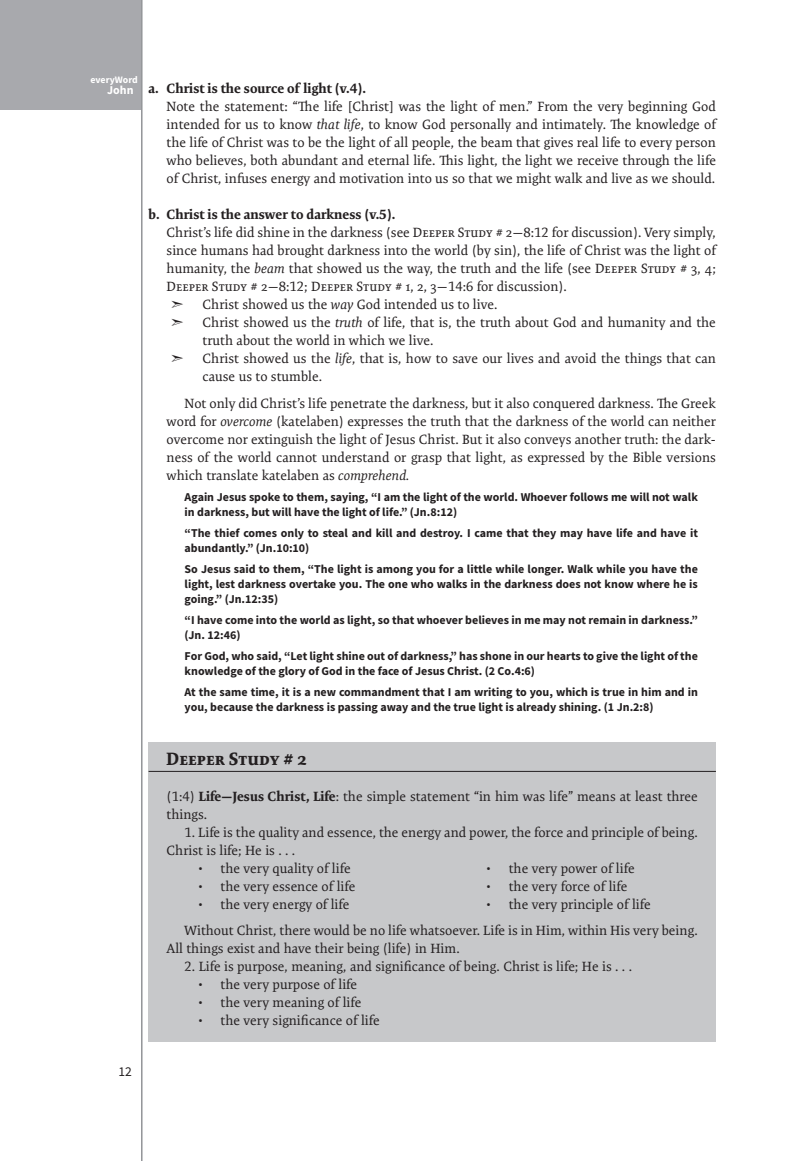
<style>
.page{position:relative;width:797px;height:1161px;background:#fff}
.page>*{position:absolute;margin:0;border:0;box-sizing:border-box;transform-origin:0 0}
.t1{font:700 18px "Expo Serif Pro";color:#231f20}
.t2{font:13.5px/18px "Expo Serif Pro";color:#231f20}
.t3{font:700 13.5px "Expo Serif Pro";color:#231f20}
.t4{font:13.5px "Free Serif";color:#231f20}
.t5{font:13.5px "Source Sans Pro";color:#231f20}
.t6{font:700 12px/15px "Source Sans Pro";color:#231f20}
.t7{font:700 9.9px "Source Sans Pro";color:#fff}
.s1{font-family:"Source Sans Pro";font-weight:700;font-size:12px;color:#fff}
.s2{font-weight:700}
.s3{font-style:italic}
</style>
<div class="page">
<div style="left:0;top:0;width:141px;height:109px;background:#a8a9ad"></div>
<hr style="left:141px;top:0;width:1px;height:1161px;background:#939598">
<div style="left:148px;top:742px;width:568px;height:45px;background:#c7c8ca"></div>
<hr style="left:148px;top:771px;width:568px;height:1px;background:#231f20">
<div style="left:148px;top:776px;width:568px;height:61px;background:#c7c8ca"></div>
<div style="left:148px;top:824px;width:568px;height:49px;background:#c7c8ca"></div>
<div style="left:148px;top:858px;width:280px;height:33px;background:#c7c8ca"></div>
<div style="left:148px;top:876px;width:280px;height:33px;background:#c7c8ca"></div>
<div style="left:148px;top:894px;width:280px;height:33px;background:#c7c8ca"></div>
<div style="left:423px;top:858px;width:293px;height:33px;background:#c7c8ca"></div>
<div style="left:423px;top:876px;width:293px;height:33px;background:#c7c8ca"></div>
<div style="left:423px;top:894px;width:293px;height:33px;background:#c7c8ca"></div>
<div style="left:148px;top:921px;width:568px;height:49px;background:#c7c8ca"></div>
<div style="left:148px;top:957px;width:568px;height:31px;background:#c7c8ca"></div>
<div style="left:148px;top:974px;width:568px;height:32px;background:#c7c8ca"></div>
<div style="left:148px;top:992px;width:568px;height:32px;background:#c7c8ca"></div>
<div style="left:148px;top:1010px;width:568px;height:32px;background:#c7c8ca"></div>
<p class="t7" style="left:90px;top:73px;width:49px">everyWord</p>
<p class="t2" style="left:166px;top:79px;width:551px;text-indent:-59px"><span class="s1">John</span> <span class="s2">a. Christ is the source of light (v.4).<br></span>Note the statement: “The life [Christ] was the light of men.” From the very beginning God intended for us to know <span class="s3">that life</span>, to know God personally and intimately. The knowledge of the life of Christ was to be the light of all people, the beam that gives real life to every person who believes, both abundant and eternal life. This light, the light we receive through the life of Christ, infuses energy and motivation into us so that we might walk and live as we should.</p>
<p class="t3" style="left:148px;top:206px;width:248px">b. Christ is the answer to darkness (v.5).</p>
<p class="t2" style="left:166px;top:223px;width:551px;text-align:justify">Christ’s life did shine in the darkness (see Deeper Study # 2—8:12 for discussion). Very simply, since humans had brought darkness into the world (by sin), the life of Christ was the light of humanity, the <span class="s3">beam</span> that showed us the way, the truth and the life (see Deeper Study # 3, 4; Deeper Study # 2—8:12; Deeper Study # 1, 2, 3—14:6 for discussion).</p>
<p class="t4" style="left:171px;top:296px;width:14px">➣</p>
<p class="t2" style="left:202px;top:295px;width:296px">Christ showed us the <span class="s3">way</span> God intended us to live.</p>
<p class="t4" style="left:171px;top:314px;width:14px">➣</p>
<p class="t2" style="left:202px;top:313px;width:515px">Christ showed us the <span class="s3">truth</span> of life, that is, the truth about God and humanity and the truth about the world in which we live.</p>
<p class="t4" style="left:171px;top:350px;width:14px">➣</p>
<p class="t2" style="left:202px;top:349px;width:515px">Christ showed us the <span class="s3">life</span>, that is, how to save our lives and avoid the things that can cause us to stumble.</p>
<p class="t2" style="left:167px;top:394px;width:551px;text-align:justify;text-indent:18px">Not only did Christ’s life penetrate the darkness, but it also conquered darkness. The Greek word for <span class="s3">overcome</span> (katelaben) expresses the truth that the darkness of the world can neither overcome nor extinguish the light of Jesus Christ. But it also conveys another truth: the dark&shy;ness of the world cannot understand or grasp that light, as expressed by the Bible versions which translate katelaben as <span class="s3">comprehend.</span></p>
<p class="t6" style="left:184px;top:489px;width:514px">Again Jesus spoke to them, saying, “I am the light of the world. Whoever follows me will not walk in darkness, but will have the light of life.” (Jn.8:12)</p>
<p class="t6" style="left:184px;top:525px;width:514px">“The thief comes only to steal and kill and destroy. I came that they may have life and have it abundantly.” (Jn.10:10)</p>
<p class="t6" style="left:184px;top:561px;width:514px;text-align:justify">So Jesus said to them, “The light is among you for a little while longer. Walk while you have the light, lest darkness overtake you. The one who walks in the darkness does not know where he is going.” (Jn.12:35)</p>
<p class="t6" style="left:184px;top:612px;width:514px">“I have come into the world as light, so that whoever believes in me may not remain in darkness.” (Jn. 12:46)</p>
<p class="t6" style="left:184px;top:648px;width:515px">For God, who said, “Let light shine out of darkness,” has shone in our hearts to give the light of the knowledge of the glory of God in the face of Jesus Christ. (2 Co.4:6)</p>
<p class="t6" style="left:184px;top:684px;width:515px">At the same time, it is a new commandment that I am writing to you, which is true in him and in you, because the darkness is passing away and the true light is already shining. (1 Jn.2:8)</p>
<h1 class="t1" style="left:166px;top:748px;width:142px">Deeper Study # 2</h1>
<p class="t2" style="left:166px;top:787px;width:532px">(1:4) <span class="s2">Life—Jesus Christ, Life</span>: the simple statement “in him was life” means at least three things.</p>
<p class="t2" style="left:166px;top:823px;width:532px;text-indent:18px">1. Life is the quality and essence, the energy and power, the force and principle of being.<br>Christ is life; He is . . .</p>
<p class="t2" style="left:198px;top:859px;width:154px">• the very quality of life</p>
<p class="t2" style="left:198px;top:877px;width:159px">• the very essence of life</p>
<p class="t2" style="left:198px;top:895px;width:153px">• the very energy of life</p>
<p class="t2" style="left:486px;top:859px;width:150px">• the very power of life</p>
<p class="t2" style="left:486px;top:877px;width:142px">• the very force of life</p>
<p class="t2" style="left:184px;top:892px;width:514px;line-height:25.5px;text-indent:302px">• the very principle of life<br>Without Christ, there would be no life whatsoever. Life is in Him, within His very being.</p>
<p class="t2" style="left:167px;top:939px;width:294px">All things exist and have their being (life) in Him.</p>
<p class="t2" style="left:184px;top:957px;width:449px">2. Life is purpose, meaning, and significance of being. Christ is life; He is . . .</p>
<p class="t2" style="left:198px;top:975px;width:161px">• the very purpose of life</p>
<p class="t2" style="left:198px;top:993px;width:165px">• the very meaning of life</p>
<p class="t2" style="left:198px;top:1011px;width:183px">• the very significance of life</p>
<p class="t5" style="left:118px;top:1063px;width:15px">12</p>
</div>
